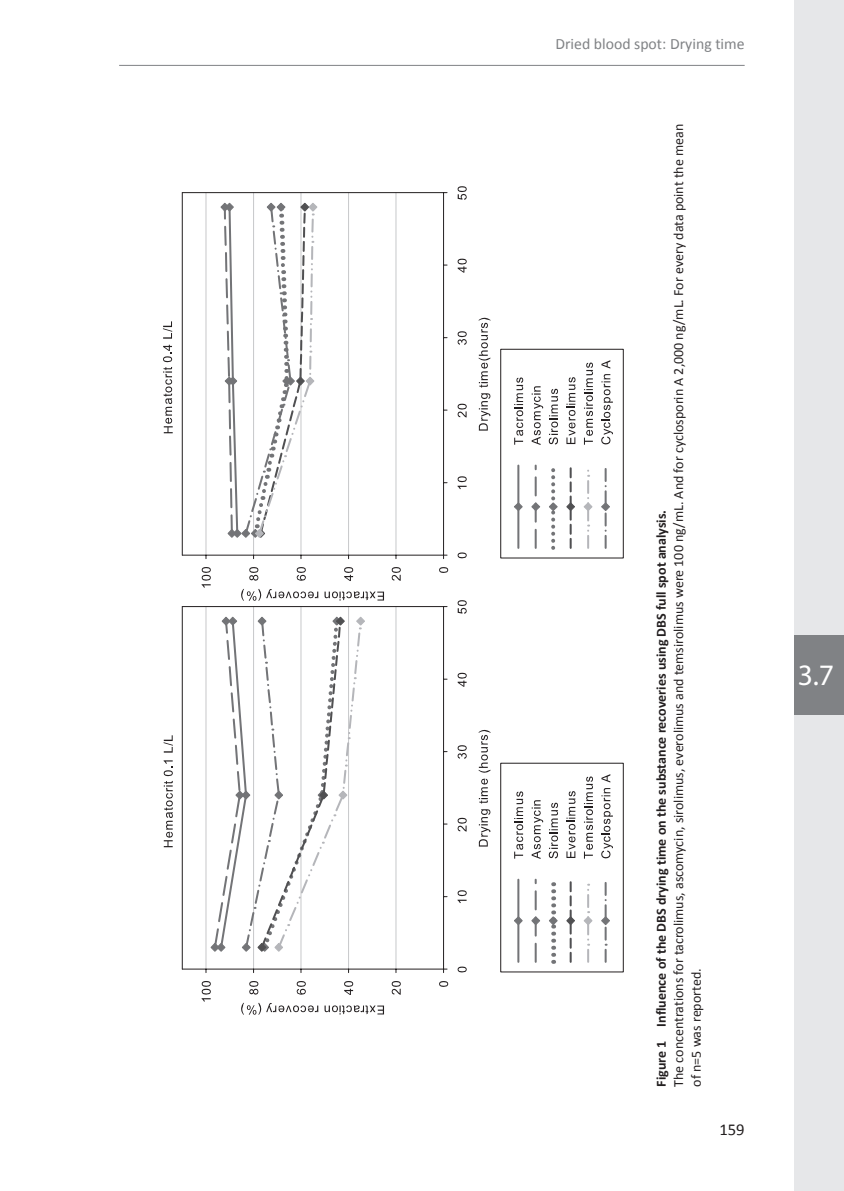
<style>
.page{position:relative;width:844px;height:1191px;background:#fff}
.page>*{position:absolute;margin:0;border:0;box-sizing:border-box;transform-origin:0 0}
.t1{font:29.75px "Myriad Pro";color:#fff}
.t2{font:16.62px "Calibri";color:#231f20}
.t3{font:15.75px "Calibri";color:#808285}
.t4{font:14px/17.5px "Calibri";color:#231f20}
.t5{font:700 14px "Calibri";color:#231f20}
</style>
<div class="page">
<hr style="left:119px;top:65px;width:625px;height:1px;background:#808285">
<div style="left:794px;top:0;width:49px;height:1191px;background:#e6e7e9"></div>
<div style="left:794px;top:635px;width:49px;height:79px;background:#808285"></div>
<svg style="left:163px;top:760px;width:10px;height:87px"></svg>
<svg style="left:163px;top:735px;width:10px;height:17px"></svg>
<svg style="left:478px;top:809px;width:12px;height:37px"></svg>
<svg style="left:478px;top:778px;width:10px;height:25px"></svg>
<svg style="left:478px;top:730px;width:12px;height:42px"></svg>
<hr style="left:443px;top:606px;width:1px;height:363px;background:#231f20">
<svg style="left:457px;top:966px;width:9px;height:6px"></svg>
<svg style="left:457px;top:890px;width:9px;height:13px"></svg>
<svg style="left:457px;top:817px;width:9px;height:14px"></svg>
<svg style="left:457px;top:745px;width:9px;height:14px"></svg>
<svg style="left:457px;top:673px;width:9px;height:13px"></svg>
<svg style="left:457px;top:600px;width:9px;height:14px"></svg>
<hr style="left:182px;top:606px;width:1px;height:363px;background:#231f20">
<hr style="left:395px;top:606px;width:1px;height:363px;background:#c7c8ca">
<hr style="left:348px;top:606px;width:1px;height:363px;background:#c7c8ca">
<hr style="left:300px;top:606px;width:1px;height:363px;background:#c7c8ca">
<hr style="left:253px;top:606px;width:1px;height:363px;background:#c7c8ca">
<hr style="left:205px;top:606px;width:1px;height:363px;background:#c7c8ca">
<svg style="left:324px;top:1005px;width:60px;height:9px"></svg>
<svg style="left:241px;top:1002px;width:77px;height:12px"></svg>
<hr style="left:182px;top:968px;width:261px;height:1px;background:#231f20">
<svg style="left:439px;top:981px;width:9px;height:6px"></svg>
<svg style="left:391px;top:981px;width:10px;height:13px"></svg>
<svg style="left:344px;top:981px;width:9px;height:14px"></svg>
<svg style="left:296px;top:981px;width:10px;height:13px"></svg>
<svg style="left:249px;top:981px;width:9px;height:13px"></svg>
<svg style="left:201px;top:981px;width:10px;height:20px"></svg>
<hr style="left:182px;top:606px;width:261px;height:1px;background:#231f20">
<svg style="left:210px;top:615px;width:155px;height:337px"></svg>
<div style="left:500px;top:763px;width:123px;height:209px;border:1px solid #231f20"></div>
<svg style="left:514px;top:791px;width:9px;height:67px"></svg>
<hr style="left:517px;top:879px;width:2px;height:82px;background:#737477">
<svg style="left:514px;top:915px;width:9px;height:10px"></svg>
<svg style="left:534px;top:943px;width:2px;height:18px"></svg>
<svg style="left:534px;top:891px;width:2px;height:18px"></svg>
<svg style="left:531px;top:916px;width:9px;height:19px"></svg>
<svg style="left:531px;top:800px;width:27px;height:59px"></svg>
<svg style="left:549px;top:882px;width:9px;height:81px"></svg>
<svg style="left:566px;top:791px;width:9px;height:67px"></svg>
<svg style="left:566px;top:882px;width:9px;height:79px"></svg>
<svg style="left:584px;top:776px;width:9px;height:82px"></svg>
<svg style="left:583px;top:883px;width:10px;height:78px"></svg>
<svg style="left:601px;top:788px;width:12px;height:70px"></svg>
<svg style="left:601px;top:774px;width:9px;height:8px"></svg>
<svg style="left:601px;top:883px;width:9px;height:78px"></svg>
<svg style="left:163px;top:345px;width:10px;height:88px"></svg>
<svg style="left:163px;top:321px;width:9px;height:18px"></svg>
<svg style="left:478px;top:393px;width:12px;height:37px"></svg>
<svg style="left:478px;top:318px;width:12px;height:69px"></svg>
<hr style="left:443px;top:193px;width:1px;height:362px;background:#231f20">
<svg style="left:457px;top:552px;width:9px;height:6px"></svg>
<svg style="left:457px;top:476px;width:9px;height:13px"></svg>
<svg style="left:457px;top:404px;width:9px;height:13px"></svg>
<svg style="left:457px;top:331px;width:9px;height:14px"></svg>
<svg style="left:457px;top:259px;width:9px;height:14px"></svg>
<svg style="left:457px;top:186px;width:9px;height:14px"></svg>
<hr style="left:182px;top:193px;width:1px;height:362px;background:#231f20">
<hr style="left:395px;top:193px;width:1px;height:362px;background:#c7c8ca">
<hr style="left:348px;top:193px;width:1px;height:362px;background:#c7c8ca">
<hr style="left:300px;top:193px;width:1px;height:362px;background:#c7c8ca">
<hr style="left:253px;top:193px;width:1px;height:362px;background:#c7c8ca">
<hr style="left:205px;top:193px;width:1px;height:362px;background:#c7c8ca">
<svg style="left:324px;top:591px;width:60px;height:9px"></svg>
<svg style="left:241px;top:589px;width:77px;height:12px"></svg>
<hr style="left:182px;top:555px;width:261px;height:1px;background:#231f20">
<svg style="left:439px;top:567px;width:9px;height:6px"></svg>
<svg style="left:391px;top:567px;width:10px;height:14px"></svg>
<svg style="left:344px;top:567px;width:9px;height:14px"></svg>
<svg style="left:296px;top:567px;width:10px;height:13px"></svg>
<svg style="left:249px;top:567px;width:9px;height:13px"></svg>
<svg style="left:201px;top:567px;width:10px;height:20px"></svg>
<hr style="left:182px;top:192px;width:261px;height:1px;background:#231f20">
<svg style="left:220px;top:202px;width:98px;height:337px"></svg>
<div style="left:500px;top:349px;width:123px;height:209px;border:1px solid #231f20"></div>
<svg style="left:514px;top:377px;width:9px;height:68px"></svg>
<hr style="left:517px;top:465px;width:2px;height:83px;background:#737477">
<svg style="left:514px;top:502px;width:9px;height:9px"></svg>
<svg style="left:534px;top:530px;width:2px;height:18px"></svg>
<svg style="left:534px;top:477px;width:2px;height:18px"></svg>
<svg style="left:531px;top:502px;width:10px;height:19px"></svg>
<svg style="left:531px;top:386px;width:27px;height:59px"></svg>
<svg style="left:549px;top:498px;width:9px;height:15px"></svg>
<svg style="left:566px;top:377px;width:9px;height:67px"></svg>
<svg style="left:569px;top:525px;width:2px;height:23px"></svg>
<svg style="left:566px;top:468px;width:9px;height:51px"></svg>
<svg style="left:584px;top:362px;width:9px;height:83px"></svg>
<svg style="left:583px;top:470px;width:10px;height:78px"></svg>
<svg style="left:601px;top:374px;width:12px;height:70px"></svg>
<svg style="left:601px;top:360px;width:9px;height:8px"></svg>
<svg style="left:601px;top:469px;width:9px;height:79px"></svg>
<p class="t3" style="left:555px;top:34px;width:191px">Dried blood spot: Drying time</p>
<p class="t4" style="left:669px;top:1086px;width:964px;rotate:-90deg">The concentrations for tacrolimus, ascomycin, sirolimus, everolimus and temsirolimus were 100 ng/mL. And for cyclosporin A 2,000 ng/mL. For every data point the mean of n=5 was reported.</p>
<p class="t5" style="left:652px;top:1086px;width:578px;rotate:-90deg">Figure 1 Influence of the DBS drying time on the substance recoveries using DBS full spot analysis.</p>
<p class="t2" style="left:719px;top:1119px;width:27px">159</p>
<h1 class="t1" style="left:797px;top:656px;width:38px">3.7</h1>
</div>
